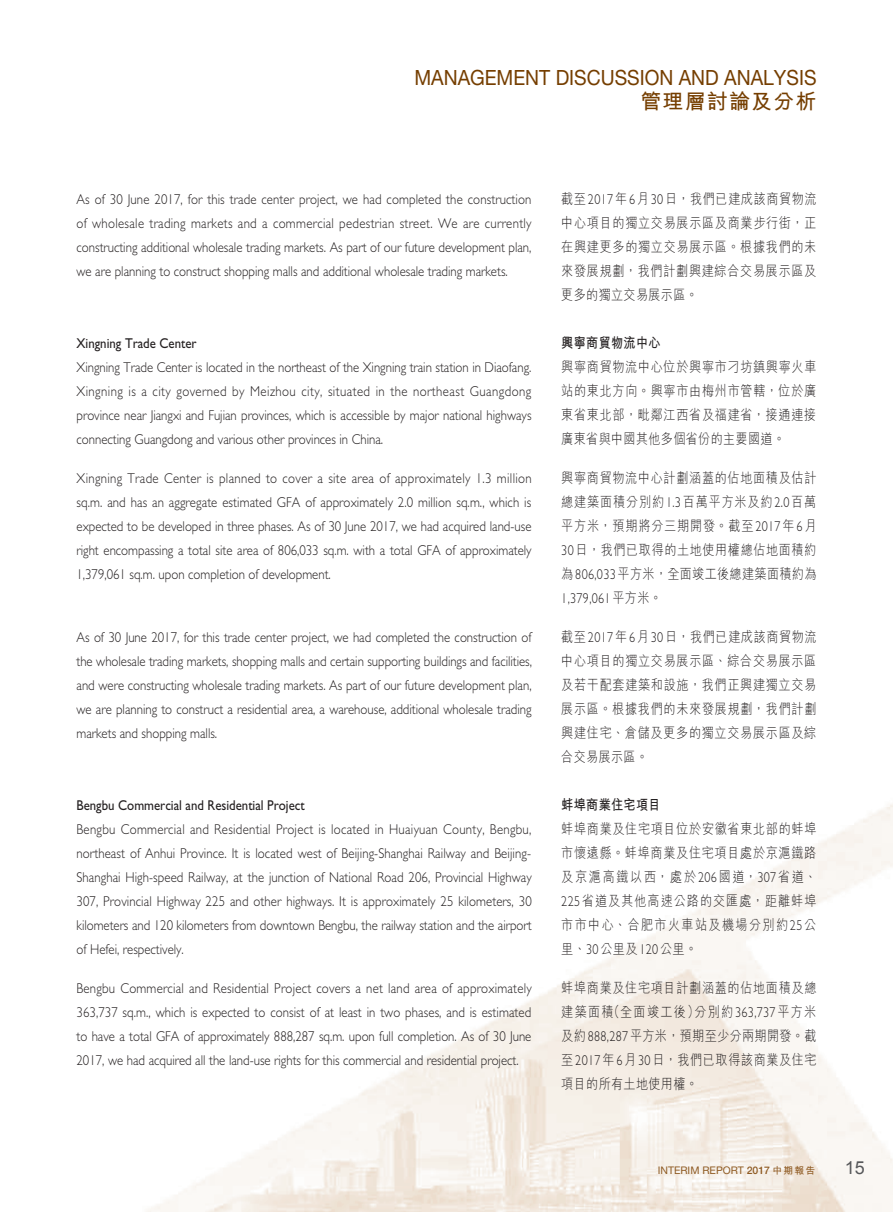
<style>
.page{position:relative;width:893px;height:1212px;background:#fff}
.page>*{position:absolute;margin:0;border:0;box-sizing:border-box;transform-origin:0 0}
.t1{font:21px "Helvetica Neue LT Std";color:#753e00;scale:.92 1}
.t2{font:700 21px "M Hei HK";letter-spacing:.055em;color:#753e00}
.t3{font:18px "Arial";color:#57585a}
._1__內文{font:300 14.25px/24px "Gill Sans Std";color:#231f20;text-align:justify;scale:.9 1}
._6__內文---C{font:300 14.25px/24px "M Hei HK";letter-spacing:.055em;color:#231f20;text-align:justify;scale:.85 1}
._4__副標題{font:14.25px "Gill Sans Std";color:#231f20;scale:.9 1}
._9___副標題---C{font:700 14.25px "M Hei HK";letter-spacing:.03em;color:#231f20;scale:.85 1}
.t4{font:10.5px "Helvetica Neue LT Std";color:#8e5a22}
.s1{font-family:"Gill Sans Std"}
.s2{font-weight:500}
.s3{font-family:"M Hei HK";font-weight:700;font-size:9.75px}
</style>
<div class="page">
<img style="left:147px;top:804px;width:746px;height:408px">
<h1 class="t1" style="left:414px;top:65px;width:439px">MANAGEMENT DISCUSSION AND ANALYSIS</h1>
<h1 class="t2" style="left:640px;top:86px;width:178px">管理層討論及分析</h1>
<p class="_1__內文" style="left:77px;top:187px;width:507px">As of 30 June 2017, for this trade center project, we had completed the construction of wholesale trading markets and a commercial pedestrian street. We are currently constructing additional wholesale trading markets. As part of our future development plan, we are planning to construct shopping malls and additional wholesale trading markets.</p>
<p class="_4__副標題" style="left:77px;top:335px;width:135px">Xingning Trade Center</p>
<p class="_1__內文" style="left:77px;top:355px;width:507px">Xingning Trade Center is located in the northeast of the Xingning train station in Diaofang.<br>Xingning is a city governed by Meizhou city, situated in the northeast Guangdong province near Jiangxi and Fujian provinces, which is accessible by major national highways connecting Guangdong and various other provinces in China.</p>
<p class="_1__內文" style="left:77px;top:466px;width:507px">Xingning Trade Center is planned to cover a site area of approximately 1.3 million sq.m. and has an aggregate estimated GFA of approximately 2.0 million sq.m., which is expected to be developed in three phases. As of 30 June 2017, we had acquired land-use right encompassing a total site area of 806,033 sq.m. with a total GFA of approximately 1,379,061 sq.m. upon completion of development.</p>
<p class="_1__內文" style="left:77px;top:625px;width:508px">As of 30 June 2017, for this trade center project, we had completed the construction of the wholesale trading markets, shopping malls and certain supporting buildings and facilities, and were constructing wholesale trading markets. As part of our future development plan, we are planning to construct a residential area, a warehouse, additional wholesale trading markets and shopping malls.</p>
<p class="_4__副標題" style="left:77px;top:797px;width:255px">Bengbu Commercial and Residential Project</p>
<p class="_1__內文" style="left:77px;top:817px;width:507px">Bengbu Commercial and Residential Project is located in Huaiyuan County, Bengbu, northeast of Anhui Province. It is located west of Beijing-Shanghai Railway and Beijing-Shanghai High-speed Railway, at the junction of National Road 206, Provincial Highway 307, Provincial Highway 225 and other highways. It is approximately 25 kilometers, 30 kilometers and 120 kilometers from downtown Bengbu, the railway station and the airport of Hefei, respectively.</p>
<p class="_1__內文" style="left:77px;top:976px;width:507px">Bengbu Commercial and Residential Project covers a net land area of approximately 363,737 sq.m., which is expected to consist of at least in two phases, and is estimated to have a total GFA of approximately 888,287 sq.m. upon full completion. As of 30 June 2017, we had acquired all the land-use rights for this commercial and residential project.</p>
<p class="_6__內文---C" style="left:561px;top:187px;width:302px">截至<span class="s1">2017</span>年<span class="s1">6</span>月<span class="s1">30</span>日，我們已建成該商貿物流中心項目的獨立交易展示區及商業步行街，正在興建更多的獨立交易展示區。根據我們的未來發展規劃，我們計劃興建綜合交易展示區及更多的獨立交易展示區。</p>
<p class="_9___副標題---C" style="left:561px;top:332px;width:118px">興寧商貿物流中心</p>
<p class="_6__內文---C" style="left:561px;top:355px;width:302px">興寧商貿物流中心位於興寧市刁坊鎮興寧火車站的東北方向。興寧市由梅州市管轄，位於廣東省東北部，毗鄰江西省及福建省，接通連接廣東省與中國其他多個省份的主要國道。</p>
<p class="_6__內文---C" style="left:561px;top:466px;width:302px">興寧商貿物流中心計劃涵蓋的佔地面積及估計總建築面積分別約<span class="s1">1.3</span>百萬平方米及約<span class="s1">2.0</span>百萬平方米，預期將分三期開發。截至<span class="s1">2017</span>年<span class="s1">6</span>月<span class="s1">30</span>日，我們已取得的土地使用權總佔地面積約為<span class="s1">806,033</span>平方米，全面竣工後總建築面積約為<span class="s1">1,379,061</span>平方米。</p>
<p class="_6__內文---C" style="left:561px;top:625px;width:302px">截至<span class="s1">2017</span>年<span class="s1">6</span>月<span class="s1">30</span>日，我們已建成該商貿物流中心項目的獨立交易展示區、綜合交易展示區及若干配套建築和設施，我們正興建獨立交易展示區。根據我們的未來發展規劃，我們計劃興建住宅、倉儲及更多的獨立交易展示區及綜合交易展示區。</p>
<p class="_9___副標題---C" style="left:561px;top:794px;width:118px">蚌埠商業住宅項目</p>
<p class="_6__內文---C" style="left:561px;top:817px;width:302px">蚌埠商業及住宅項目位於安徽省東北部的蚌埠市懷遠縣。蚌埠商業及住宅項目處於京滬鐵路及京滬高鐵以西，處於<span class="s1">206</span>國道，<span class="s1">307</span>省道、<span class="s1">225</span>省道及其他高速公路的交匯處，距離蚌埠市市中心、合肥市火車站及機場分別約<span class="s1">25</span>公里、<span class="s1">30</span>公里及<span class="s1">120</span>公里。</p>
<p class="_6__內文---C" style="left:561px;top:976px;width:302px">蚌埠商業及住宅項目計劃涵蓋的佔地面積及總建築面積（全面竣工後）分別約<span class="s1">363,737</span>平方米及約<span class="s1">888,287</span>平方米，預期至少分兩期開發。截至<span class="s1">2017</span>年<span class="s1">6</span>月<span class="s1">30</span>日，我們已取得該商業及住宅項目的所有土地使用權。</p>
<p class="t4" style="left:658px;top:1164px;width:159px">INTERIM REPORT <span class="s2">2017</span> <span class="s3">中期報告</span></p>
<p class="t3" style="left:845px;top:1156px;width:22px">15</p>
</div>
